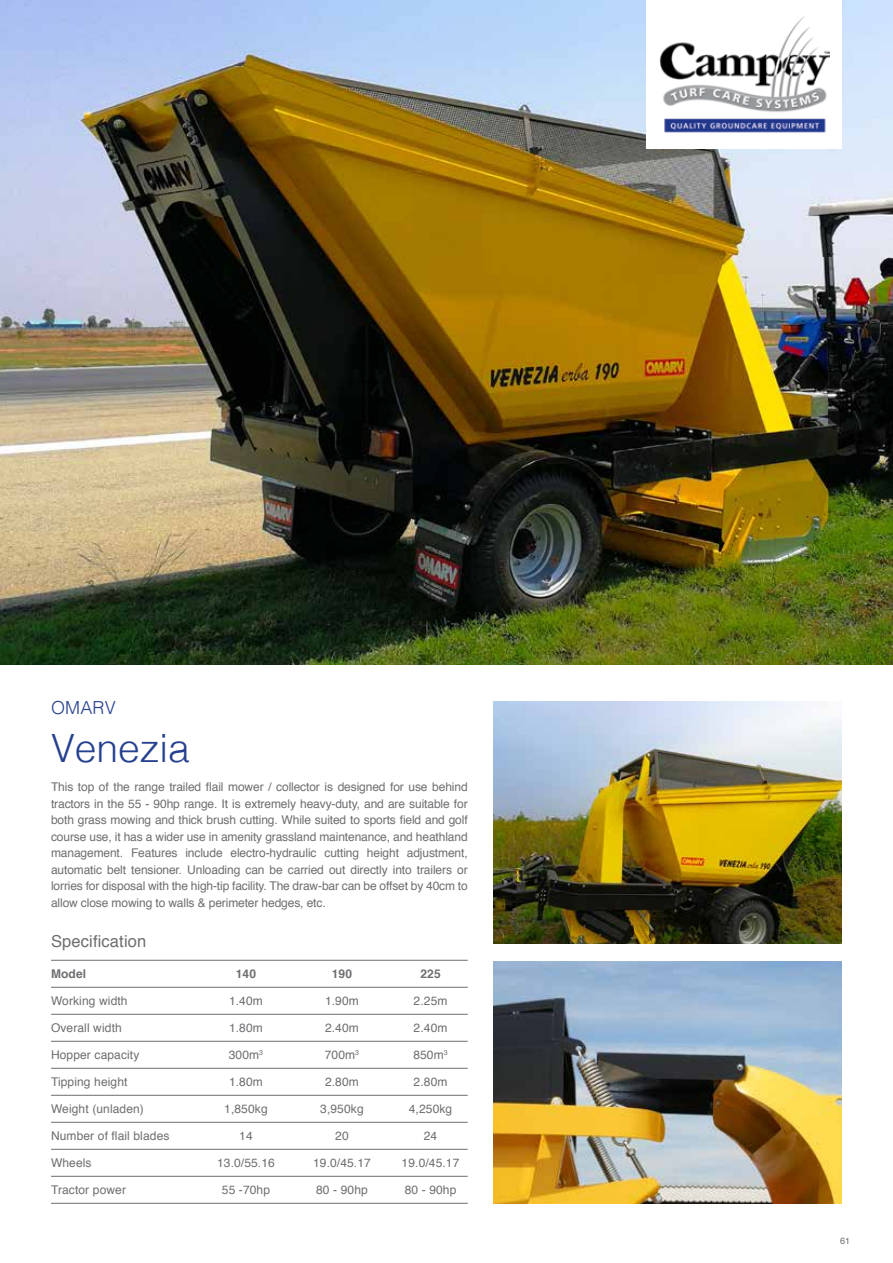
<style>
.page{position:relative;width:893px;height:1263px;background:#fff}
.page>*{position:absolute;margin:0;border:0;box-sizing:border-box;transform-origin:0 0}
.t1{font:300 39px "Helvetica";color:#25408f}
.t2{font:300 18px "Helvetica";letter-spacing:.01em;color:#25408f}
.t3{font:16.5px "Helvetica";letter-spacing:.01em;color:#6d6e71}
.t4{font:12px/16.5px "Helvetica";letter-spacing:.01em;color:#6d6e71;text-align:justify}
.t5{font:700 12px "Helvetica";letter-spacing:.01em;color:#6d6e71}
.t6{font:9px "Helvetica";color:#6d6e71}
</style>
<div class="page">
<hr style="left:51px;top:960px;width:417px;height:1px;background:#6d6e71">
<hr style="left:51px;top:987px;width:417px;height:1px;background:#6d6e71">
<hr style="left:51px;top:1014px;width:417px;height:1px;background:#6d6e71">
<hr style="left:51px;top:1041px;width:417px;height:1px;background:#6d6e71">
<hr style="left:51px;top:1068px;width:417px;height:1px;background:#6d6e71">
<hr style="left:51px;top:1095px;width:417px;height:1px;background:#6d6e71">
<hr style="left:51px;top:1122px;width:417px;height:1px;background:#6d6e71">
<hr style="left:51px;top:1149px;width:417px;height:1px;background:#6d6e71">
<hr style="left:51px;top:1176px;width:417px;height:1px;background:#6d6e71">
<hr style="left:51px;top:1203px;width:417px;height:1px;background:#6d6e71">
<img style="left:0;top:0;width:893px;height:664px">
<img style="left:493px;top:702px;width:349px;height:241px">
<img style="left:493px;top:961px;width:349px;height:242px">
<div style="left:646px;top:0;width:196px;height:149px;background:#fff"></div>
<img style="left:659px;top:16px;width:170px;height:117px">
<h2 class="t2" style="left:51px;top:692px;width:66px">OMARV</h2>
<h1 class="t1" style="left:51px;top:715px;width:140px">Venezia</h1>
<p class="t4" style="left:51px;top:779px;width:418px">This top of the range trailed flail mower / collector is designed for use behind tractors in the 55 - 90hp range. It is extremely heavy-duty, and are suitable for both grass mowing and thick brush cutting. While suited to sports field and golf course use, it has a wider use in amenity grassland maintenance, and heathland management. Features include electro-hydraulic cutting height adjustment, automatic belt tensioner. Unloading can be carried out directly into trailers or lorries for disposal with the high-tip facility. The draw-bar can be offset by 40cm to allow close mowing to walls &amp; perimeter hedges, etc.</p>
<h3 class="t3" style="left:51px;top:929px;width:97px">Specification</h3>
<p class="t5" style="left:51px;top:964px;width:37px">Model</p>
<p class="t5" style="left:236px;top:964px;width:22px">140</p>
<p class="t5" style="left:332px;top:964px;width:22px">190</p>
<p class="t5" style="left:420px;top:964px;width:22px">225</p>
<p class="t4" style="left:51px;top:993px;width:78px">Working width</p>
<p class="t4" style="left:229px;top:993px;width:35px">1.40m</p>
<p class="t4" style="left:325px;top:993px;width:35px">1.90m</p>
<p class="t4" style="left:414px;top:993px;width:35px">2.25m</p>
<p class="t4" style="left:51px;top:1020px;width:72px">Overall width</p>
<p class="t4" style="left:229px;top:1020px;width:35px">1.80m</p>
<p class="t4" style="left:325px;top:1020px;width:35px">2.40m</p>
<p class="t4" style="left:414px;top:1020px;width:35px">2.40m</p>
<p class="t4" style="left:51px;top:1047px;width:90px">Hopper capacity</p>
<p class="t4" style="left:229px;top:1047px;width:36px">300m<sup>3</sup></p>
<p class="t4" style="left:325px;top:1047px;width:36px">700m<sup>3</sup></p>
<p class="t4" style="left:413px;top:1047px;width:36px">850m<sup>3</sup></p>
<p class="t4" style="left:51px;top:1074px;width:78px">Tipping height</p>
<p class="t4" style="left:229px;top:1074px;width:35px">1.80m</p>
<p class="t4" style="left:325px;top:1074px;width:35px">2.80m</p>
<p class="t4" style="left:414px;top:1074px;width:35px">2.80m</p>
<p class="t4" style="left:51px;top:1101px;width:94px">Weight (unladen)</p>
<p class="t4" style="left:224px;top:1101px;width:45px">1,850kg</p>
<p class="t4" style="left:320px;top:1101px;width:45px">3,950kg</p>
<p class="t4" style="left:409px;top:1101px;width:45px">4,250kg</p>
<p class="t4" style="left:51px;top:1128px;width:120px">Number of flail blades</p>
<p class="t4" style="left:239px;top:1128px;width:15px">14</p>
<p class="t4" style="left:335px;top:1128px;width:15px">20</p>
<p class="t4" style="left:424px;top:1128px;width:15px">24</p>
<p class="t4" style="left:51px;top:1155px;width:42px">Wheels</p>
<p class="t4" style="left:217px;top:1155px;width:59px">13.0/55.16</p>
<p class="t4" style="left:313px;top:1155px;width:59px">19.0/45.17</p>
<p class="t4" style="left:402px;top:1155px;width:59px">19.0/45.17</p>
<p class="t4" style="left:51px;top:1182px;width:77px">Tractor power</p>
<p class="t4" style="left:222px;top:1182px;width:50px">55 -70hp</p>
<p class="t4" style="left:316px;top:1182px;width:53px">80 - 90hp</p>
<p class="t4" style="left:405px;top:1182px;width:53px">80 - 90hp</p>
<p class="t6" style="left:840px;top:1234px;width:12px">61</p>
</div>
